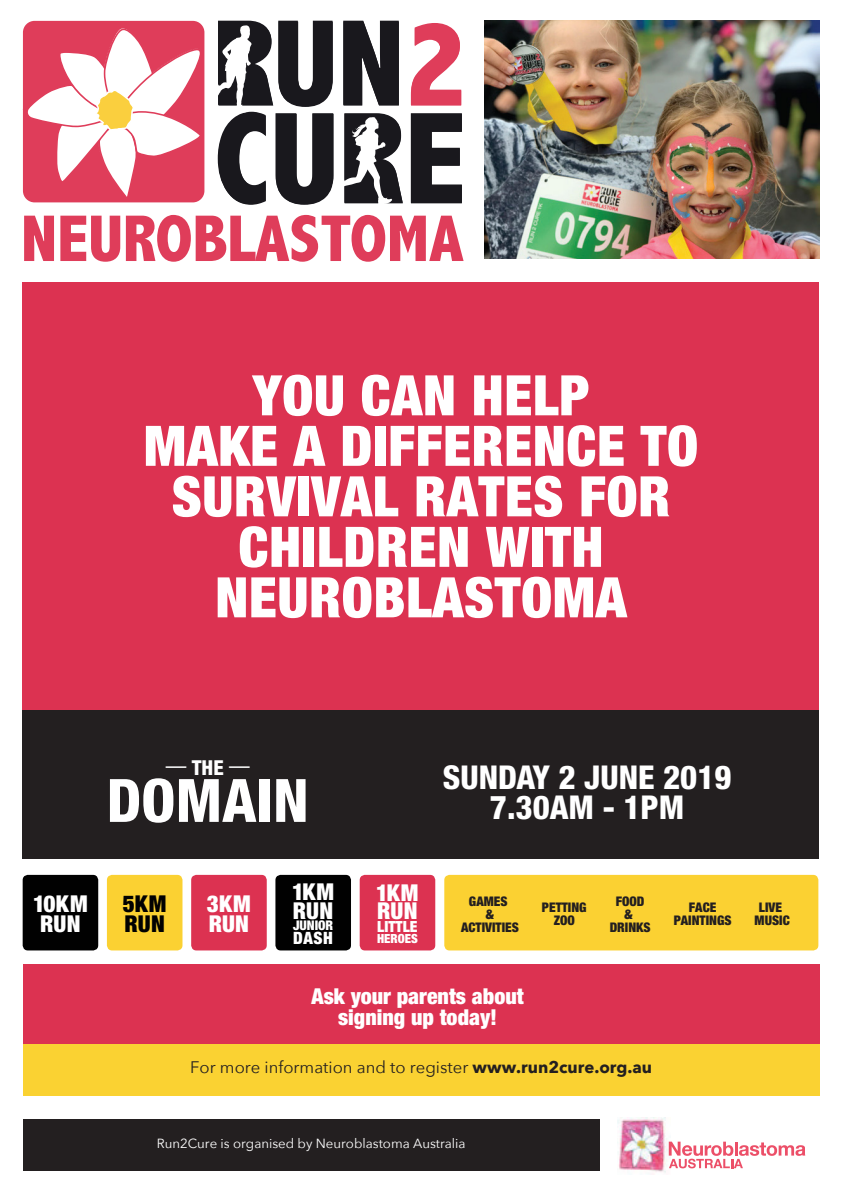
<style>
.page{position:relative;width:842px;height:1191px;background:#fff}
.page>*{position:absolute;margin:0;border:0;box-sizing:border-box;transform-origin:0 0}
.t1{font:800 condensed 59.9px "Helvetica Neue";color:#fff}
.t2{font:900 condensed 55.9px/50.5px "Helvetica Neue";letter-spacing:.01em;color:#fff;text-align:center}
.t3{font:800 condensed 32.9px/29.9px "Helvetica Neue";color:#fff;text-align:center}
.t4{font:900 condensed 23.3px/18.4px "Helvetica Neue";letter-spacing:.015em;color:#fff}
.t5{font:900 condensed 23.3px/19.9px "Helvetica Neue";letter-spacing:.005em;color:#010101}
.t6{font:900 condensed 22px/21.1px "Helvetica Neue";color:#fff;text-align:center}
.t7{font:800 condensed 20.6px "Helvetica Neue";color:#fff}
.t8{font:900 condensed 17px "Helvetica Neue";color:#fff}
.t9{font:16.7px "Avenir Next";color:#231f20}
.t10{font:900 condensed 15.4px "Helvetica Neue";color:#fff}
.t11{font:900 condensed 13.3px/12.8px "Helvetica Neue";color:#231f20;text-align:center}
.t12{font:900 condensed 13.3px "Helvetica Neue";color:#fff}
.t13{font:13.2px "Avenir Next";color:#fff}
.t14{font:900 condensed 12.6px "Helvetica Neue";color:#fff}
.s1{font-weight:400}
.s2{font-weight:700}
</style>
<div class="page">
<div style="left:23px;top:707px;width:796px;height:151px;background:#231f20"></div>
<div style="left:23px;top:282px;width:796px;height:428px;background:#dc3251"></div>
<img style="left:485px;top:21px;width:334px;height:238px">
<div style="left:23px;top:21px;width:181px;height:181px;background:#df3d5a;border-radius:12px"></div>
<svg style="left:411px;top:23px;width:50px;height:83px"></svg>
<svg style="left:411px;top:113px;width:51px;height:90px"></svg>
<svg style="left:24px;top:216px;width:30px;height:45px"></svg>
<svg style="left:60px;top:216px;width:60px;height:46px"></svg>
<svg style="left:126px;top:215px;width:338px;height:47px"></svg>
<svg style="left:217px;top:21px;width:186px;height:184px"></svg>
<svg style="left:22px;top:23px;width:181px;height:177px"></svg>
<img style="left:618px;top:1117px;width:53px;height:56px">
<svg style="left:669px;top:1141px;width:136px;height:27px"></svg>
<div style="left:23px;top:1119px;width:576px;height:51px;background:#231f20"></div>
<div style="left:23px;top:1044px;width:796px;height:51px;background:#fad232"></div>
<div style="left:23px;top:964px;width:796px;height:79px;background:#dc3251"></div>
<div style="left:275px;top:875px;width:76px;height:75px;background:#010101;border-radius:5px"></div>
<div style="left:360px;top:875px;width:75px;height:75px;background:#dc3251;border-radius:5px"></div>
<div style="left:444px;top:875px;width:374px;height:75px;background:#fbd132;border-radius:5px"></div>
<div style="left:191px;top:875px;width:76px;height:75px;background:#dc3251;border-radius:5px"></div>
<div style="left:107px;top:875px;width:75px;height:75px;background:#fbd132;border-radius:5px"></div>
<div style="left:23px;top:875px;width:75px;height:75px;background:#010101;border-radius:5px"></div>
<p class="t2" style="left:144px;top:369px;width:556px">YOU CAN HELP<br>MAKE A DIFFERENCE TO<br>SURVIVAL RATES FOR<br>CHILDREN WITH<br>NEUROBLASTOMA</p>
<p class="t7" style="left:166px;top:755px;width:85px"><span class="s1">—</span> THE <span class="s1">—</span></p>
<p class="t1" style="left:107px;top:763px;width:203px">DOMAIN</p>
<p class="t3" style="left:443px;top:762px;width:290px">SUNDAY 2 JUNE 2019<br>7.30AM - 1PM</p>
<p class="t4" style="left:292px;top:882px;width:44px">1KM<br>RUN</p>
<p class="t12" style="left:293px;top:917px;width:42px">JUNIOR</p>
<p class="t8" style="left:293px;top:927px;width:41px">DASH</p>
<p class="t4" style="left:376px;top:883px;width:44px">1KM<br>RUN</p>
<p class="t10" style="left:377px;top:917px;width:42px">LITTLE</p>
<p class="t14" style="left:377px;top:931px;width:42px">HEROES</p>
<p class="t4" style="left:33px;top:893px;width:56px;line-height:19.9px;text-align:center">10KM<br>RUN</p>
<p class="t11" style="left:542px;top:901px;width:46px">PETTING<br>ZOO</p>
<p class="t11" style="left:610px;top:894px;width:43px">FOOD<br>&amp;<br>DRINKS</p>
<p class="t11" style="left:674px;top:901px;width:59px">FACE<br>PAINTINGS</p>
<p class="t11" style="left:755px;top:901px;width:37px">LIVE<br>MUSIC</p>
<p class="t5" style="left:123px;top:893px;width:45px">5KM<br>RUN</p>
<p class="t4" style="left:207px;top:893px;width:45px;line-height:19.9px">3KM<br>RUN</p>
<p class="t11" style="left:461px;top:894px;width:59px">GAMES<br>&amp;<br>ACTIVITIES</p>
<p class="t6" style="left:311px;top:985px;width:214px">Ask your parents about signing up today!</p>
<p class="t9" style="left:190px;top:1053px;width:463px">For more information and to register <span class="s2">www.run2cure.org.au</span></p>
<p class="t13" style="left:157px;top:1131px;width:310px">Run2Cure is organised by Neuroblastoma Australia</p>
</div>
